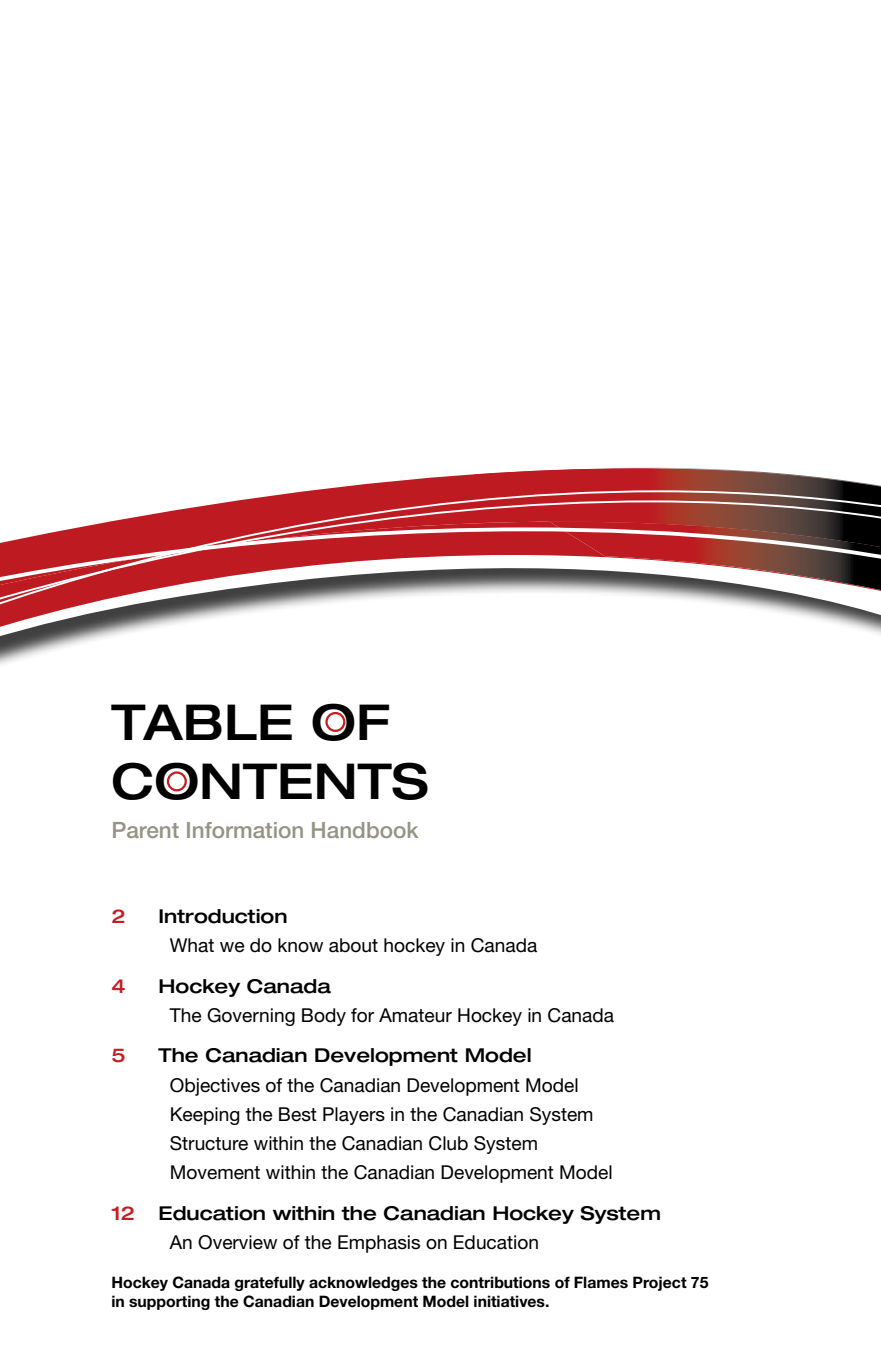
<style>
.page{position:relative;width:881px;height:1357px;background:#fff}
.page>*{position:absolute;margin:0;border:0;box-sizing:border-box;transform-origin:0 0}
.t1{font:500 expanded 49.5px/59.4px "Helvetica Neue";color:#000}
.t2{font:500 22.5px "Helvetica Neue";color:#949484}
.t3{font:19.12px/29.2px "Helvetica Neue";color:#000}
.t4{font:500 expanded 19.12px/29.2px "Helvetica Neue";color:#000}
.t5{font:500 expanded 19.12px "Helvetica Neue";color:#c61d23}
.t6{font:700 15.75px/18.9px "Helvetica Neue";color:#000}
.s1{color:#c61d23}
.s2{font-weight:400;font-stretch:normal}
</style>
<div class="page">
<svg style="left:472px;top:467px;width:409px;height:23px"></svg>
<svg style="left:242px;top:490px;width:639px;height:10px;background:#aa4647"></svg>
<svg style="left:81px;top:500px;width:800px;height:27px;background:#b14849"></svg>
<svg style="left:0;top:527px;width:881px;height:265px"></svg>
<div style="left:167px;top:771px;width:20px;height:20px;border:2px solid #c61d23;border-radius:50%"></div>
<div style="left:325px;top:712px;width:20px;height:20px;border:2px solid #c61d23;border-radius:50%"></div>
<h1 class="t1" style="left:111px;top:691px;width:319px">TABLE OF<br>CONTENTS</h1>
<p class="t2" style="left:111px;top:816px;width:309px">Parent Information Handbook</p>
<p class="t5" style="left:111px;top:904px;width:16px">2</p>
<p class="t4" style="left:159px;top:901px;width:130px">Introduction</p>
<p class="t3" style="left:170px;top:930px;width:369px">What we do know about hockey in Canada</p>
<p class="t5" style="left:111px;top:974px;width:16px">4</p>
<p class="t4" style="left:159px;top:971px;width:174px">Hockey Canada</p>
<p class="t3" style="left:170px;top:1000px;width:446px">The Governing Body for Amateur Hockey in Canada</p>
<p class="t5" style="left:111px;top:1044px;width:16px">5</p>
<p class="t4" style="left:159px;top:1040px;width:374px">The Canadian Development Model</p>
<p class="t3" style="left:170px;top:1070px;width:444px">Objectives of the Canadian Development Model Keeping the Best Players in the Canadian System Structure within the Canadian Club System Movement within the Canadian Development Model</p>
<p class="t4" style="left:170px;top:1198px;width:492px;text-indent:-59px"><span class="s1">12</span> Education within the Canadian Hockey System<br><span class="s2">An Overview of the Emphasis on Education</span></p>
<p class="t6" style="left:111px;top:1273px;width:598px">Hockey Canada gratefully acknowledges the contributions of Flames Project 75 in supporting the Canadian Development Model initiatives.</p>
</div>
